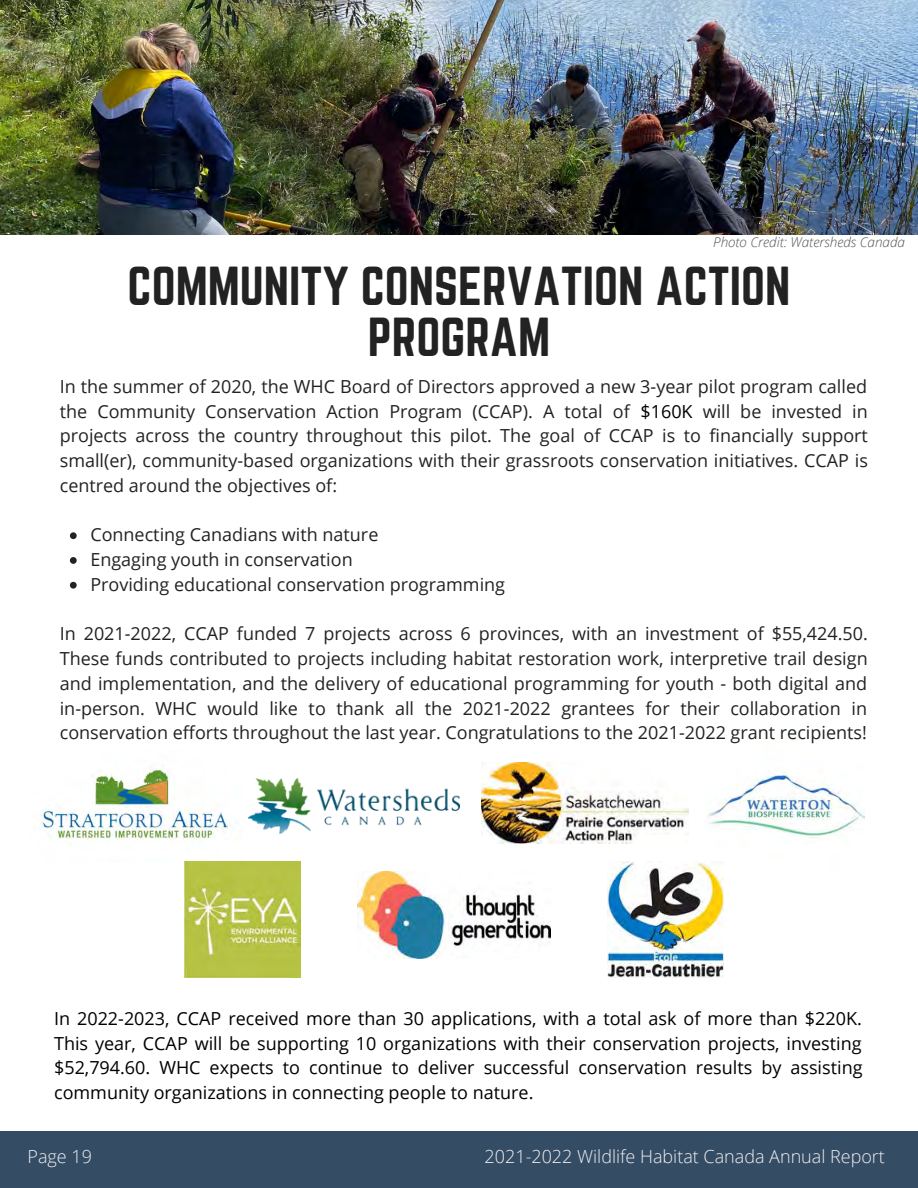
<style>
.page{position:relative;width:918px;height:1188px;background:#fff}
.page>*{position:absolute;margin:0;border:0;box-sizing:border-box;transform-origin:0 0}
.t1{font:48px/51.9px "Norwester";color:#222;text-align:center}
.t2{font:18px/24.8px "Open Sans";color:#222;text-align:justify}
.t3{font:18px/24.8px "Open Sans";color:#000;text-align:justify}
.t4{font:300 18px "Open Sans";color:#eff0f2}
.t5{font:italic 300 13.5px "Open Sans";color:#545454}
.s1{color:#000}
</style>
<div class="page">
<div style="left:0;top:1132px;width:918px;height:56px;background:#354c65"></div>
<img style="left:0;top:0;width:918px;height:235px">
<img style="left:708px;top:774px;width:157px;height:107px">
<img style="left:40px;top:769px;width:202px;height:93px">
<img style="left:249px;top:779px;width:210px;height:55px">
<img style="left:481px;top:763px;width:207px;height:81px">
<img style="left:357px;top:872px;width:194px;height:86px">
<img style="left:185px;top:862px;width:116px;height:116px">
<img style="left:607px;top:862px;width:116px;height:116px">
<svg style="left:70px;top:532px;width:7px;height:7px"></svg>
<svg style="left:70px;top:557px;width:7px;height:7px"></svg>
<svg style="left:70px;top:582px;width:7px;height:7px"></svg>
<p class="t5" style="left:713px;top:232px;width:193px">Photo Credit: Watersheds Canada</p>
<h1 class="t1" style="left:128px;top:259px;width:664px">COMMUNITY CONSERVATION ACTION<br>PROGRAM</h1>
<p class="t2" style="left:60px;top:373px;width:810px">In the summer of 2020, the WHC Board of Directors approved a new 3-year pilot program called the Community Conservation Action Program (CCAP). A total of <span class="s1">$160K</span> will be invested in projects across the country throughout this pilot. The goal of CCAP is to financially support small(er), community-based organizations with their grassroots conservation initiatives. CCAP is centred around the objectives of:</p>
<p class="t2" style="left:90px;top:522px;width:416px;text-align:left">Connecting Canadians with nature<br>Engaging youth in conservation<br>Providing educational conservation programming</p>
<p class="t2" style="left:60px;top:621px;width:810px">In 2021-2022, CCAP funded 7 projects across 6 provinces, with an investment of $55,424.50.<br>These funds contributed to projects including habitat restoration work, interpretive trail design and implementation, and the delivery of educational programming for youth - both digital and in-person. WHC would like to thank all the 2021-2022 grantees for their collaboration in conservation efforts throughout the last year. Congratulations to the 2021-2022 grant recipients!</p>
<p class="t3" style="left:54px;top:1006px;width:810px">In 2022-2023, CCAP received more than 30 applications, with a total ask of more than $220K.<br>This year, CCAP will be supporting 10 organizations with their conservation projects, investing $52,794.60. WHC expects to continue to deliver successful conservation results by assisting community organizations in connecting people to nature.</p>
<p class="t4" style="left:28px;top:1144px;width:66px">Page 19</p>
<p class="t4" style="left:485px;top:1144px;width:402px">2021-2022 Wildlife Habitat Canada Annual Report</p>
</div>
